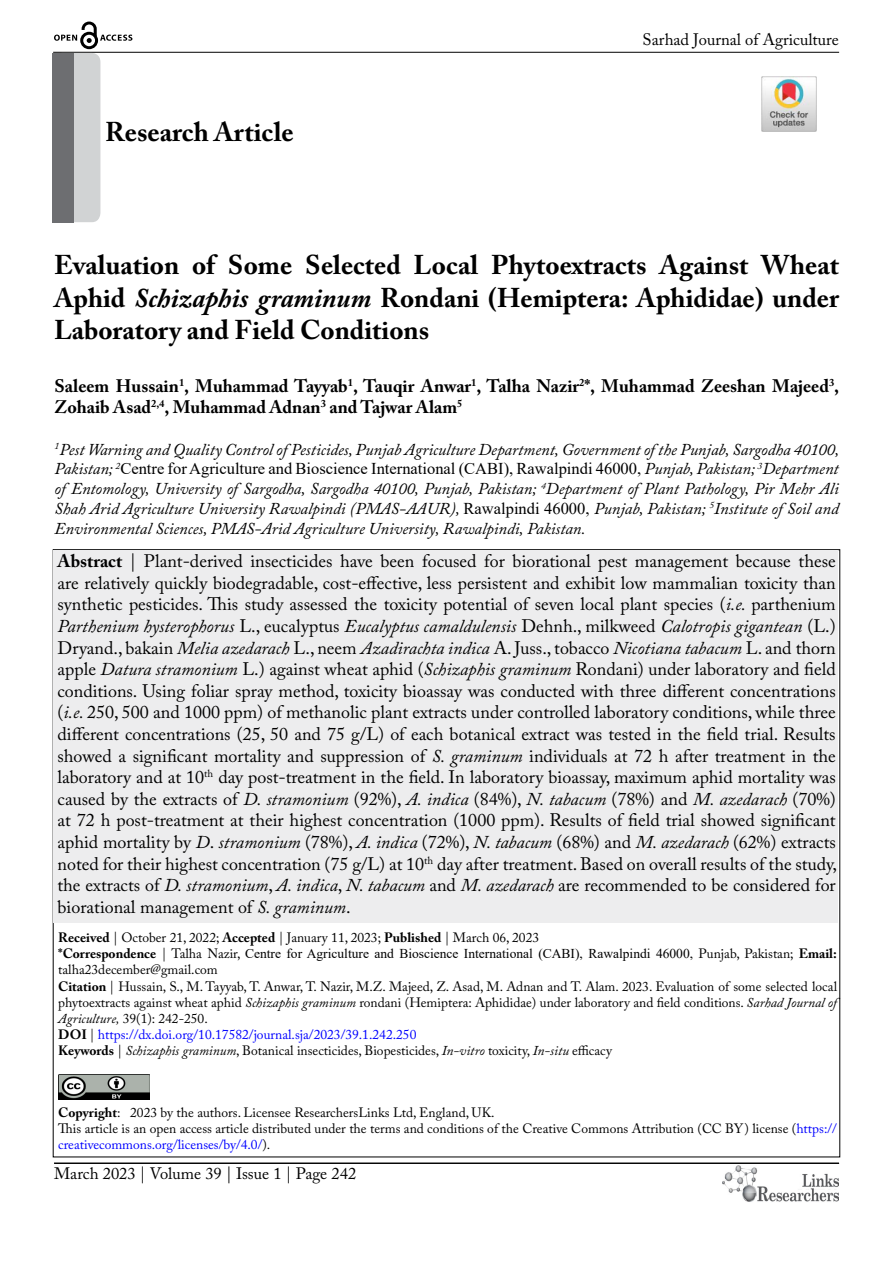
<style>
.page{position:relative;width:893px;height:1263px;background:#fff}
.page>*{position:absolute;margin:0;border:0;box-sizing:border-box;transform-origin:0 0}
.t1{font:700 27px/32.4px "Adobe Caslon Pro";color:#000;text-align:justify}
.t2{font:18px/21.6px "Adobe Caslon Pro";color:#000;text-align:justify}
.t3{font:700 18px/21.6px "Adobe Caslon Pro";color:#000}
.t4{font:italic 16.5px/19.8px "Adobe Caslon Pro";color:#000;text-align:justify}
.t5{font:16.5px "Times New Roman";color:#000}
.t6{font:16.5px "Adobe Caslon Pro";color:#000}
.t7{font:13.5px/16.2px "Adobe Caslon Pro";color:#000}
.t8{font:13.5px "Times New Roman";color:#000}
.s1{font-style:italic}
.s2{font-family:"Adobe Caslon Pro";font-style:italic}
.s3{font-family:"Times New Roman";font-style:normal}
.s4{font-weight:700}
.s5{font-family:"Adobe Caslon Pro";font-weight:700}
.s6{font-family:"Adobe Caslon Pro"}
.s7{color:#00f}
</style>
<div class="page">
<hr style="left:53px;top:52px;width:786px;height:1px;background:#000">
<img style="left:722px;top:1166px;width:117px;height:36px">
<svg style="left:54px;top:22px;width:78px;height:27px"></svg>
<div style="left:54px;top:53px;width:46px;height:169px;background:#d1d3d4;border-radius:9px"></div>
<hr style="left:54px;top:1163px;width:785px;height:1px;background:#000">
<div style="left:53px;top:53px;width:21px;height:169px;background:#6d6e71"></div>
<div style="left:54px;top:551px;width:784px;height:372px;background:#ededee"></div>
<img style="left:58px;top:1074px;width:92px;height:26px">
<img style="left:761px;top:77px;width:55px;height:55px">
<h1 class="t1" style="left:105px;top:116px;width:190px">Research Article</h1>
<p class="t6" style="left:643px;top:30px;width:198px">Sarhad Journal of Agriculture</p>
<h1 class="t1" style="left:54px;top:249px;width:786px">Evaluation of Some Selected Local Phytoextracts Against Wheat Aphid <span class="s1">Schizaphis graminum</span> Rondani (Hemiptera: Aphididae) under Laboratory and Field Conditions</h1>
<p class="t3" style="left:55px;top:374px;width:786px">Saleem Hussain<sup>1</sup>, Muhammad Tayyab<sup>1</sup>, Tauqir Anwar<sup>1</sup>, Talha Nazir<sup>2</sup>*, Muhammad Zeeshan Majeed<sup>3</sup>,<br>Zohaib Asad<sup>2,4</sup>, Muhammad Adnan<sup>3</sup> and Tajwar Alam<sup>5</sup></p>
<p class="t4" style="left:55px;top:439px;width:786px"><sup>1</sup>Pest Warning and Quality Control of Pesticides, Punjab Agriculture Department, Government of the Punjab, Sargodha 40100,</p>
<p class="t5" style="left:55px;top:457px;width:786px"><span class="s2">Pakistan;</span> <sup>2</sup>Centre for Agriculture and Bioscience International (CABI), Rawalpindi 46000, <span class="s2">Punjab, Pakistan;</span> <sup>3</sup><span class="s2">Department</span></p>
<p class="t4" style="left:55px;top:479px;width:786px">of Entomology, University of Sargodha, Sargodha 40100, Punjab, Pakistan; <sup>4</sup>Department of Plant Pathology, Pir Mehr Ali Shah Arid Agriculture University Rawalpindi (PMAS-AAUR), <span class="s3">Rawalpindi 46000,</span> Punjab, Pakistan; <sup>5</sup>Institute of Soil and Environmental Sciences, PMAS-Arid Agriculture University, Rawalpindi, Pakistan.</p>
<p class="t2" style="left:58px;top:550px;width:781px"><span class="s4">Abstract</span> | Plant-derived insecticides have been focused for biorational pest management because these are relatively quickly biodegradable, cost-effective, less persistent and exhibit low mammalian toxicity than synthetic pesticides. This study assessed the toxicity potential of seven local plant species (<span class="s1">i.e.</span> parthenium <span class="s1">Parthenium hysterophorus</span> L., eucalyptus <span class="s1">Eucalyptus camaldulensis</span> Dehnh., milkweed <span class="s1">Calotropis gigantean</span> (L.)<br>Dryand., bakain <span class="s1">Melia azedarach</span> L., neem <span class="s1">Azadirachta indica</span> A. Juss., tobacco <span class="s1">Nicotiana tabacum</span> L. and thorn apple <span class="s1">Datura stramonium</span> L.) against wheat aphid (<span class="s1">Schizaphis graminum</span> Rondani) under laboratory and field conditions. Using foliar spray method, toxicity bioassay was conducted with three different concentrations (<span class="s1">i.e.</span> 250, 500 and 1000 ppm) of methanolic plant extracts under controlled laboratory conditions, while three different concentrations (25, 50 and 75 g/L) of each botanical extract was tested in the field trial. Results showed a significant mortality and suppression of <span class="s1">S. graminum</span> individuals at 72 h after treatment in the laboratory and at 10<sup>th</sup> day post-treatment in the field. In laboratory bioassay, maximum aphid mortality was caused by the extracts of <span class="s1">D. stramonium</span> (92%), <span class="s1">A. indica</span> (84%), <span class="s1">N. tabacum</span> (78%) and <span class="s1">M. azedarach</span> (70%) at 72 h post-treatment at their highest concentration (1000 ppm). Results of field trial showed significant aphid mortality by <span class="s1">D</span>. <span class="s1">stramonium</span> (78%), <span class="s1">A. indica</span> (72%), <span class="s1">N. tabacum</span> (68%) and <span class="s1">M. azedarach</span> (62%) extracts noted for their highest concentration (75 g/L) at 10<sup>th</sup> day after treatment. Based on overall results of the study, the extracts of <span class="s1">D. stramonium</span>, <span class="s1">A. indica</span>, <span class="s1">N. tabacum</span> and <span class="s1">M. azedarach</span> are recommended to be considered for biorational management of <span class="s1">S. graminum</span>.</p>
<p class="t7" style="left:58px;top:929px;width:482px"><span class="s4">Received</span> | October 21, 2022; <span class="s4">Accepted</span> | January 11, 2023; <span class="s4">Published</span> | March 06, 2023</p>
<p class="t8" style="left:58px;top:944px;width:780px"><span class="s5">*Correspondence</span> <span class="s6">| Talha Nazir,</span> Centre for Agriculture and Bioscience International (CABI), Rawalpindi 46000, <span class="s6">Punjab, Pakistan;</span> <span class="s5">Email:</span></p>
<p class="t7" style="left:58px;top:962px;width:780px">talha23december@gmail.com<br><span class="s4">Citation</span> | Hussain, S., M. Tayyab, T. Anwar, T. Nazir, M.Z. Majeed, Z. Asad, M. Adnan and T. Alam. 2023. Evaluation of some selected local phytoextracts against wheat aphid <span class="s1">Schizaphis graminum</span> rondani (Hemiptera: Aphididae) under laboratory and field conditions. <span class="s1">Sarhad Journal of Agriculture,</span> 39(1): 242-250.<br><span class="s4">DOI</span> | <span class="s7">https://dx.doi.org/10.17582/journal.sja/2023/39.1.242.250<br></span><span class="s4">Keywords</span> | <span class="s1">Schizaphis graminum</span>, Botanical insecticides, Biopesticides, <span class="s1">In-vitro</span> toxicity, <span class="s1">In-situ</span> efficacy</p>
<p class="t7" style="left:58px;top:1104px;width:780px"><span class="s4">Copyright</span>: 2023 by the authors. Licensee ResearchersLinks Ltd, England, UK.<br>This article is an open access article distributed under the terms and conditions of the Creative Commons Attribution (CC BY) license (<span class="s7">https:// creativecommons.org/licenses/by/4.0/</span>).</p>
<p class="t6" style="left:54px;top:1164px;width:304px">March 2023 | Volume 39 | Issue 1 | Page 242</p>
</div>
